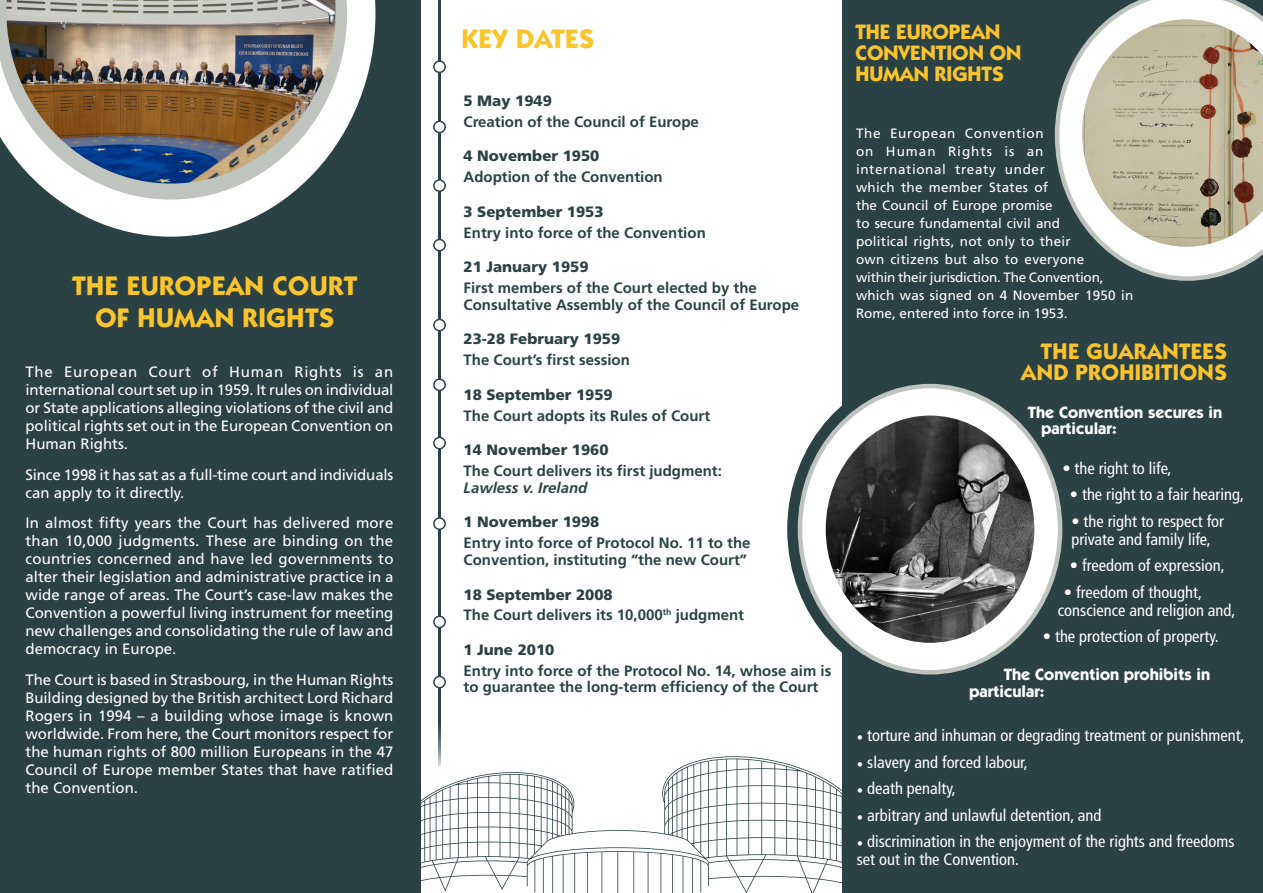
<style>
.page{position:relative;width:1263px;height:893px;background:#fff}
.page>*{position:absolute;margin:0;border:0;box-sizing:border-box;transform-origin:0 0}
.t1{font:700 27px "ITC Kabel Std";letter-spacing:.02em;color:#fbc42b}
.t2{font:700 22.5px "ITC Kabel Std";letter-spacing:.02em;color:#fbc42b}
.t3{font:700 21px/21px "ITC Kabel Std";color:#fbc42b}
.Bullet_blanc{font:condensed 16.5px/18px "Frutiger LT Std";color:#fff}
.Titre_blanc{font:700 16.5px/16.5px "ITC Kabel Std";color:#fff}
.Normal_blanc_ECHR{font:15px/18px "Frutiger LT Std";color:#fff;text-align:justify}
.Normal_date{font:700 15px/16.5px "Frutiger LT Std";color:#2b4244}
.Titre_date{font:900 15px "Frutiger LT Std";color:#2b4244}
.Normal_blanc_ECHR-2{font:15px "Frutiger LT Std";letter-spacing:.055em;color:#fff}
.Normal_blanc{font:13.5px/18px "Frutiger LT Std";letter-spacing:.015em;color:#fff}
.s1{font-style:italic}
.s2{font-family:"Minion Pro";font-stretch:normal}
</style>
<div class="page">
<div style="left:842px;top:0;width:421px;height:893px;background:#2b4244"></div>
<div style="left:0;top:0;width:421px;height:893px;background:#2b4244"></div>
<svg style="left:58px;top:0;width:317px;height:237px"></svg>
<svg style="left:0;top:0;width:347px;height:200px"></svg>
<img style="left:6px;top:0;width:330px;height:184px">
<svg style="left:1055px;top:0;width:208px;height:281px"></svg>
<img style="left:1082px;top:19px;width:181px;height:228px">
<svg style="left:787px;top:372px;width:286px;height:314px"></svg>
<div style="left:800px;top:386px;width:260px;height:286px;background:#fff;border-radius:50%"></div>
<img style="left:826px;top:416px;width:208px;height:227px">
<hr style="left:438px;top:0;width:3px;height:725px;background:#2b4244">
<hr style="left:438px;top:722px;width:3px;height:44px;background:#fff">
<div style="left:434px;top:61px;width:11px;height:11px;background:#fff;border-radius:50%"></div>
<div style="left:433px;top:60px;width:13px;height:13px;border:2px solid #2b4244;border-radius:50%"></div>
<div style="left:434px;top:121px;width:11px;height:12px;background:#fff;border-radius:50%"></div>
<div style="left:433px;top:121px;width:13px;height:12px;border:2px solid #2b4244;border-radius:50%"></div>
<div style="left:434px;top:180px;width:11px;height:11px;background:#fff;border-radius:50%"></div>
<div style="left:433px;top:179px;width:13px;height:13px;border:2px solid #2b4244;border-radius:50%"></div>
<div style="left:434px;top:239px;width:11px;height:12px;background:#fff;border-radius:50%"></div>
<div style="left:433px;top:239px;width:13px;height:12px;border:2px solid #2b4244;border-radius:50%"></div>
<div style="left:434px;top:319px;width:11px;height:12px;background:#fff;border-radius:50%"></div>
<div style="left:433px;top:319px;width:13px;height:12px;border:2px solid #2b4244;border-radius:50%"></div>
<div style="left:434px;top:379px;width:11px;height:11px;background:#fff;border-radius:50%"></div>
<div style="left:433px;top:378px;width:13px;height:13px;border:2px solid #2b4244;border-radius:50%"></div>
<div style="left:434px;top:437px;width:11px;height:12px;background:#fff;border-radius:50%"></div>
<div style="left:433px;top:437px;width:13px;height:12px;border:2px solid #2b4244;border-radius:50%"></div>
<div style="left:434px;top:518px;width:11px;height:11px;background:#fff;border-radius:50%"></div>
<div style="left:433px;top:517px;width:13px;height:13px;border:2px solid #2b4244;border-radius:50%"></div>
<div style="left:434px;top:616px;width:11px;height:11px;background:#fff;border-radius:50%"></div>
<div style="left:433px;top:615px;width:13px;height:13px;border:2px solid #2b4244;border-radius:50%"></div>
<div style="left:434px;top:676px;width:11px;height:12px;background:#fff;border-radius:50%"></div>
<div style="left:433px;top:676px;width:13px;height:12px;border:2px solid #2b4244;border-radius:50%"></div>
<svg style="left:421px;top:756px;width:421px;height:137px"></svg>
<p class="t1" style="left:461px;top:23px;width:134px">KEY DATES</p>
<p class="t3" style="left:855px;top:21px;width:167px">THE EUROPEAN<br>CONVENTION ON<br>HUMAN RIGHTS</p>
<p class="Titre_date" style="left:463px;top:92px;width:90px">5 May 1949</p>
<p class="Normal_date" style="left:463px;top:113px;width:237px">Creation of the Council of Europe</p>
<p class="Titre_date" style="left:463px;top:147px;width:137px">4 November 1950</p>
<p class="Normal_date" style="left:463px;top:169px;width:201px">Adoption of the Convention</p>
<p class="Titre_date" style="left:463px;top:203px;width:142px">3 September 1953</p>
<p class="Normal_date" style="left:463px;top:224px;width:244px">Entry into force of the Convention</p>
<p class="Titre_date" style="left:463px;top:258px;width:127px">21 January 1959</p>
<p class="Normal_date" style="left:463px;top:280px;width:337px">First members of the Court elected by the<br>Consultative Assembly of the Council of Europe</p>
<p class="Titre_date" style="left:463px;top:330px;width:158px">23-28 February 1959</p>
<p class="Normal_date" style="left:463px;top:352px;width:168px">The Court’s first session</p>
<p class="Titre_date" style="left:463px;top:386px;width:151px">18 September 1959</p>
<p class="Normal_date" style="left:463px;top:407px;width:248px">The Court adopts its Rules of Court</p>
<p class="Titre_date" style="left:463px;top:441px;width:147px">14 November 1960</p>
<p class="Normal_date" style="left:463px;top:463px;width:260px">The Court delivers its first judgment:<br><span class="s1">Lawless v. Ireland</span></p>
<p class="Titre_date" style="left:463px;top:513px;width:137px">1 November 1998</p>
<p class="Normal_date" style="left:463px;top:535px;width:289px">Entry into force of Protocol No. 11 to the<br>Convention, instituting “the new Court”</p>
<p class="Titre_date" style="left:463px;top:585px;width:151px">18 September 2008</p>
<p class="Normal_date" style="left:463px;top:607px;width:282px">The Court delivers its 10,000<sup>th</sup> judgment</p>
<p class="Titre_date" style="left:463px;top:641px;width:92px">1 June 2010</p>
<p class="Normal_date" style="left:463px;top:662px;width:369px">Entry into force of the Protocol No. 14, whose aim is to guarantee the long-term efficiency of the Court</p>
<p class="Normal_blanc" style="left:856px;top:124px;width:279px">The European Convention<br>on Human Rights is an international treaty under<br>which the member States of<br>the Council of Europe promise<br>to secure fundamental civil and<br>political rights, not only to their<br>own citizens but also to everyone<br>within their jurisdiction. The Convention, which was signed on 4 November 1950 in<br>Rome, entered into force in 1953.</p>
<p class="t1" style="left:72px;top:269px;width:287px">THE EUROPEAN COURT</p>
<p class="t1" style="left:95px;top:302px;width:240px">OF HUMAN RIGHTS</p>
<p class="t2" style="left:1041px;top:337px;width:187px">THE GUARANTEES</p>
<p class="Normal_blanc_ECHR-2" style="left:26px;top:363px;width:369px">The European Court of Human Rights is an</p>
<p class="t2" style="left:1021px;top:358px;width:207px">AND PROHIBITIONS</p>
<p class="Normal_blanc_ECHR" style="left:26px;top:381px;width:369px">international court set up in 1959. It rules on individual or State applications alleging violations of the civil and political rights set out in the European Convention on Human Rights.</p>
<p class="Normal_blanc_ECHR" style="left:26px;top:466px;width:369px">Since 1998 it has sat as a full-time court and individuals can apply to it directly.</p>
<p class="Normal_blanc_ECHR" style="left:26px;top:514px;width:369px">In almost fifty years the Court has delivered more than 10,000 judgments. These are binding on the countries concerned and have led governments to alter their legislation and administrative practice in a wide range of areas. The Court’s case-law makes the Convention a powerful living instrument for meeting new challenges and consolidating the rule of law and democracy in Europe.</p>
<p class="Normal_blanc_ECHR" style="left:26px;top:671px;width:369px">The Court is based in Strasbourg, in the Human Rights Building designed by the British architect Lord Richard Rogers in 1994 – a building whose image is known worldwide. From here, the Court monitors respect for the human rights of 800 million Europeans in the 47<br>Council of Europe member States that have ratified the Convention.</p>
<p class="Titre_blanc" style="left:1041px;top:404px;width:182px;text-indent:-14px">The Convention secures in particular:</p>
<p class="Bullet_blanc" style="left:1062px;top:459px;width:110px">• the right to life,</p>
<p class="Bullet_blanc" style="left:1070px;top:486px;width:176px">• the right to a fair hearing,</p>
<p class="Bullet_blanc" style="left:1071px;top:512px;width:154px">• the right to respect for private and family life,</p>
<p class="Bullet_blanc" style="left:1070px;top:557px;width:156px">• freedom of expression,</p>
<p class="Bullet_blanc" style="left:1058px;top:583px;width:179px;text-indent:6px">• freedom of thought, conscience and religion and,</p>
<p class="Bullet_blanc" style="left:1043px;top:628px;width:177px">• the protection of property.</p>
<p class="Titre_blanc" style="left:969px;top:666px;width:242px;text-indent:34px">The Convention prohibits in particular:</p>
<p class="Bullet_blanc" style="left:857px;top:726px;width:389px"><span class="s2">•</span> torture and inhuman or degrading treatment or punishment,</p>
<p class="Bullet_blanc" style="left:857px;top:753px;width:172px"><span class="s2">•</span> slavery and forced labour,</p>
<p class="Bullet_blanc" style="left:857px;top:779px;width:100px"><span class="s2">•</span> death penalty,</p>
<p class="Bullet_blanc" style="left:857px;top:806px;width:246px"><span class="s2">•</span> arbitrary and unlawful detention, and</p>
<p class="Bullet_blanc" style="left:857px;top:832px;width:379px"><span class="s2">•</span> discrimination in the enjoyment of the rights and freedoms set out in the Convention.</p>
</div>
